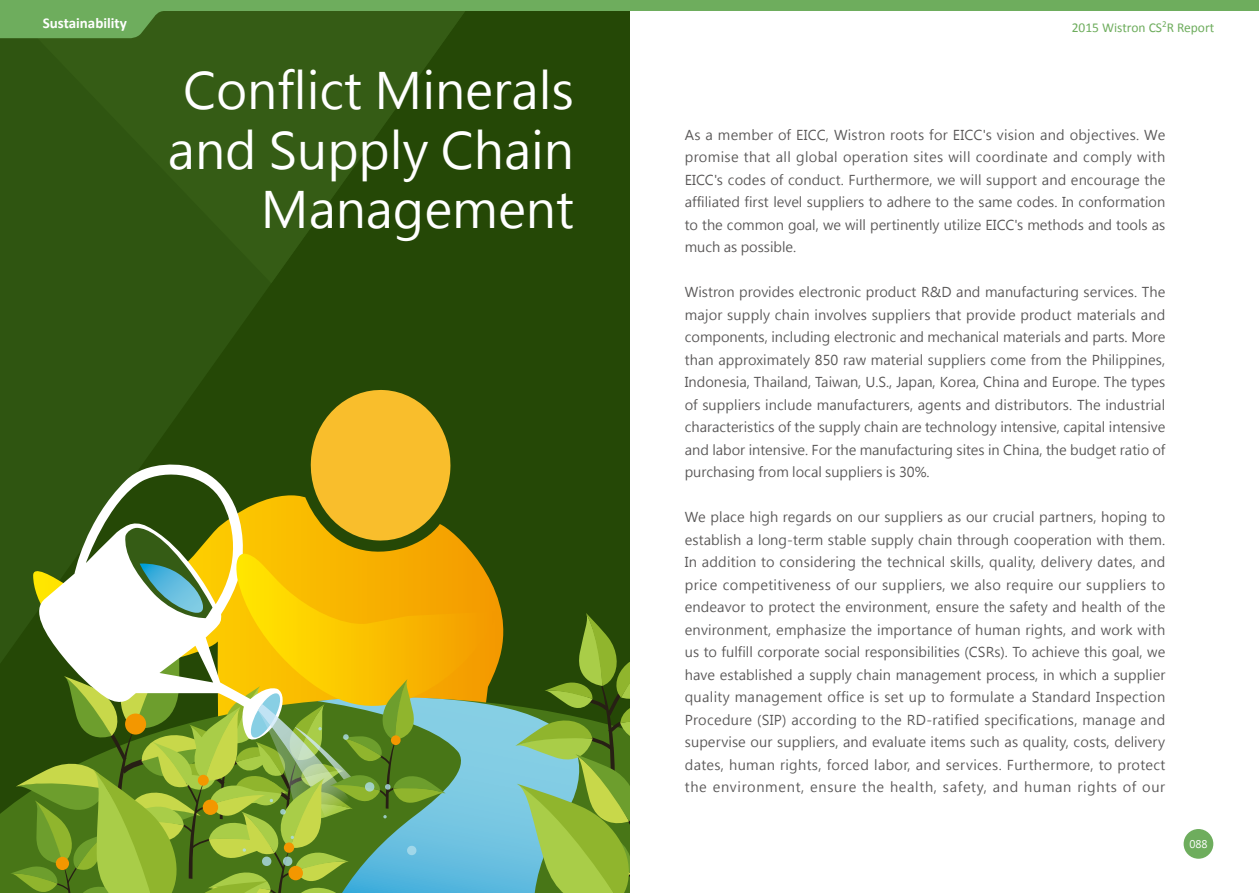
<style>
.page{position:relative;width:1259px;height:893px;background:#fff}
.page>*{position:absolute;margin:0;border:0;box-sizing:border-box;transform-origin:0 0}
.t1{font:49.5px/59.4px "Microsoft Jheng Hei";color:#fff;text-align:right}
.t2{font:700 15px "Calibri";color:#fff}
.t3{font:13.5px/22.5px "Microsoft Jheng Hei";color:#595757;text-align:justify}
.t4{font:13.5px "Calibri";color:#6ead5d}
.t5{font:10.5px "Microsoft Jheng Hei";color:#fff}
</style>
<div class="page">
<div style="left:1183px;top:829px;width:30px;height:30px;background:#6ead5d;border-radius:50%"></div>
<div style="left:0;top:0;width:629px;height:893px;background:#254806"></div>
<svg style="left:0;top:38px;width:271px;height:625px;fill:#2f5511"></svg>
<svg style="left:1px;top:38px;width:445px;height:245px;fill:#2f5511"></svg>
<svg style="left:310px;top:390px;width:141px;height:105px"></svg>
<svg style="left:285px;top:495px;width:219px;height:174px"></svg>
<svg style="left:446px;top:703px;width:69px;height:190px;background:#73c2d8"></svg>
<svg style="left:515px;top:613px;width:114px;height:280px"></svg>
<svg style="left:30px;top:460px;width:255px;height:168px"></svg>
<svg style="left:124px;top:526px;width:88px;height:93px;background:#86a47b"></svg>
<svg style="left:235px;top:554px;width:261px;height:175px;background:#ecb20d"></svg>
<svg style="left:10px;top:628px;width:436px;height:265px;background:#8da442"></svg>
<svg style="left:0;top:0;width:1259px;height:38px"></svg>
<p class="t2" style="left:43px;top:13px;width:86px">Sustainability</p>
<p class="t1" style="left:168px;top:62px;width:407px">Conflict Minerals and Supply Chain<br>Management</p>
<p class="t4" style="left:1071px;top:19px;width:144px">2015 Wistron CS<sup>2</sup>R Report</p>
<p class="t3" style="left:685px;top:123px;width:482px">As a member of EICC, Wistron roots for EICC's vision and objectives. We promise that all global operation sites will coordinate and comply with EICC's codes of conduct. Furthermore, we will support and encourage the affiliated first level suppliers to adhere to the same codes. In conformation to the common goal, we will pertinently utilize EICC's methods and tools as much as possible.</p>
<p class="t3" style="left:685px;top:281px;width:482px">Wistron provides electronic product R&amp;D and manufacturing services. The major supply chain involves suppliers that provide product materials and components, including electronic and mechanical materials and parts. More than approximately 850 raw material suppliers come from the Philippines, Indonesia, Thailand, Taiwan, U.S., Japan, Korea, China and Europe. The types of suppliers include manufacturers, agents and distributors. The industrial characteristics of the supply chain are technology intensive, capital intensive and labor intensive. For the manufacturing sites in China, the budget ratio of purchasing from local suppliers is 30%.</p>
<p class="t3" style="left:685px;top:506px;width:482px">We place high regards on our suppliers as our crucial partners, hoping to establish a long-term stable supply chain through cooperation with them.<br>In addition to considering the technical skills, quality, delivery dates, and price competitiveness of our suppliers, we also require our suppliers to endeavor to protect the environment, ensure the safety and health of the environment, emphasize the importance of human rights, and work with us to fulfill corporate social responsibilities (CSRs). To achieve this goal, we have established a supply chain management process, in which a supplier quality management office is set up to formulate a Standard Inspection Procedure (SIP) according to the RD-ratified specifications, manage and supervise our suppliers, and evaluate items such as quality, costs, delivery dates, human rights, forced labor, and services. Furthermore, to protect the environment, ensure the health, safety, and human rights of our</p>
<p class="t5" style="left:1189px;top:837px;width:20px">088</p>
</div>
